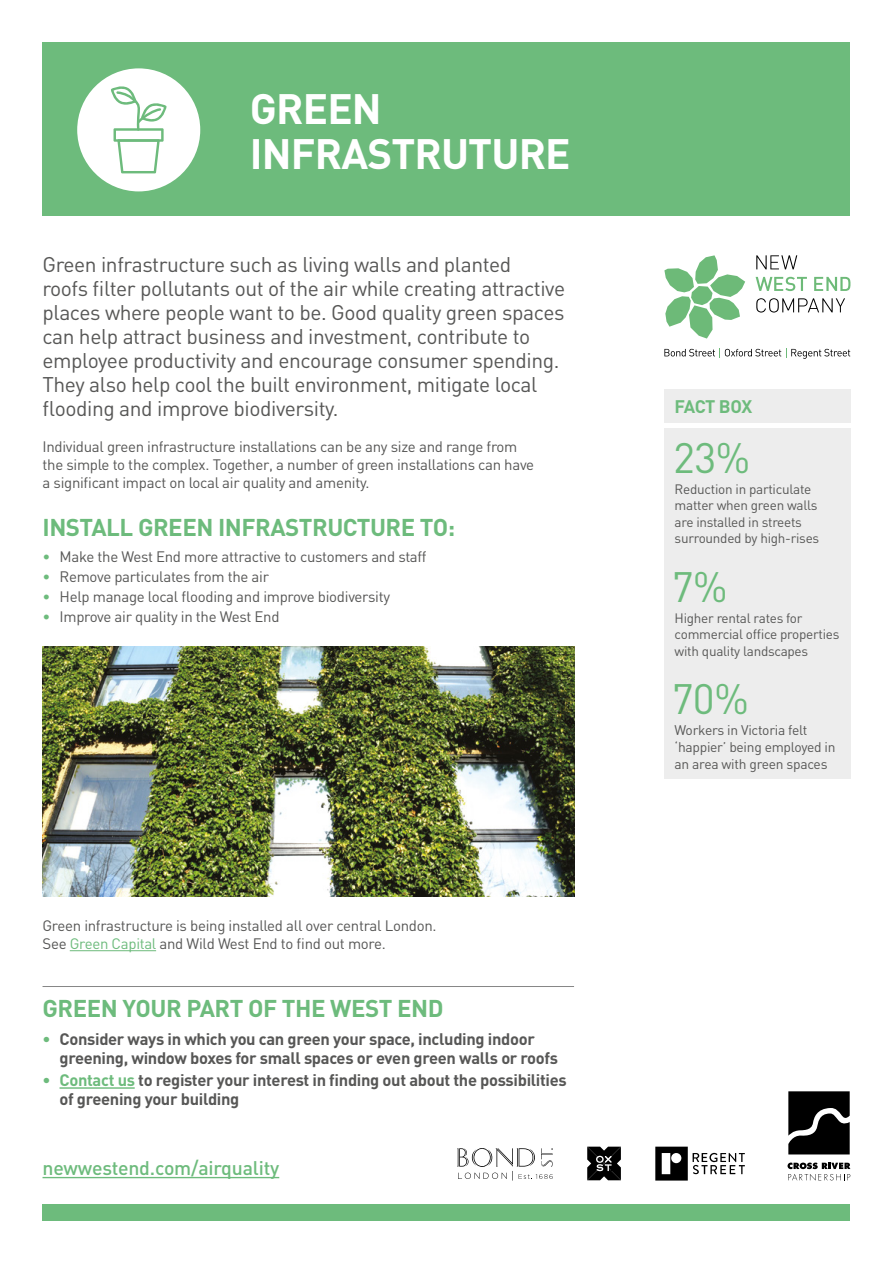
<style>
.page{position:relative;width:893px;height:1263px;background:#fff}
.page>*{position:absolute;margin:0;border:0;box-sizing:border-box;transform-origin:0 0}
.t1{font:700 42px/45px "DIN";letter-spacing:-.02em;color:#fff}
.t2{font:42px "DIN";color:#6dbb7c}
.t3{font:700 24px "DIN";letter-spacing:-.02em;color:#6dbb7c}
.t4{font:21px/24px "DIN";letter-spacing:-.02em;color:#575756}
.t5{font:500 19.5px "DIN";letter-spacing:-.01em;color:#6dbb7c}
.t6{font:700 18px "DIN";letter-spacing:-.03em;color:#6dbb7c}
.t7{font:700 16.5px/19.5px "DIN";letter-spacing:-.02em;color:#575756}
.t8{font:15px/18px "DIN";letter-spacing:-.02em;color:#575756}
.t9{font:13.8px/17px "DIN";letter-spacing:-.02em;color:#575756}
.t10{font:13.5px/16.5px "DIN";letter-spacing:-.02em;color:#575756}
.s1{color:#6dbb7c}
</style>
<div class="page">
<div style="left:43px;top:43px;width:807px;height:173px;background:#6dbb7c"></div>
<div style="left:43px;top:1204px;width:807px;height:16px;background:#6dbb7c"></div>
<svg style="left:457px;top:1148px;width:96px;height:32px"></svg>
<svg style="left:655px;top:1147px;width:90px;height:33px"></svg>
<svg style="left:587px;top:1147px;width:34px;height:33px"></svg>
<svg style="left:787px;top:1162px;width:63px;height:18px"></svg>
<svg style="left:788px;top:1091px;width:62px;height:63px"></svg>
<hr style="left:43px;top:1177px;width:236px;height:1px;background:#6dbb7c">
<svg style="left:756px;top:298px;width:89px;height:15px"></svg>
<svg style="left:756px;top:255px;width:41px;height:14px"></svg>
<svg style="left:756px;top:277px;width:51px;height:14px"></svg>
<svg style="left:814px;top:277px;width:36px;height:14px"></svg>
<svg style="left:664px;top:255px;width:81px;height:84px"></svg>
<svg style="left:664px;top:348px;width:186px;height:11px"></svg>
<div style="left:77px;top:68px;width:123px;height:123px;background:#fff;border-radius:50%"></div>
<svg style="left:111px;top:86px;width:56px;height:87px"></svg>
<hr style="left:70px;top:950px;width:86px;height:1px;background:#6dbb7c">
<hr style="left:43px;top:986px;width:531px;height:1px;background:#878787">
<hr style="left:60px;top:1087px;width:75px;height:2px;background:#6dbb7c">
<div style="left:664px;top:389px;width:186px;height:34px;background:#ededed"></div>
<div style="left:664px;top:428px;width:186px;height:351px;background:#ededed"></div>
<img style="left:43px;top:647px;width:531px;height:249px">
<h1 class="t1" style="left:250px;top:85px;width:322px">GREEN<br>INFRASTRUTURE</h1>
<p class="t4" style="left:43px;top:252px;width:524px">Green infrastructure such as living walls and planted<br>roofs filter pollutants out of the air while creating attractive places where people want to be. Good quality green spaces can help attract business and investment, contribute to employee productivity and encourage consumer spending.<br>They also help cool the built environment, mitigate local flooding and improve biodiversity.</p>
<p class="t8" style="left:43px;top:438px;width:493px">Individual green infrastructure installations can be any size and range from the simple to the complex. Together, a number of green installations can have a significant impact on local air quality and amenity.</p>
<h2 class="t3" style="left:43px;top:511px;width:414px">INSTALL GREEN INFRASTRUCTURE TO:</h2>
<p class="t8" style="left:43px;top:547px;width:386px"><span class="s1">•</span> Make the West End more attractive to customers and staff</p>
<p class="t8" style="left:43px;top:567px;width:228px"><span class="s1">•</span> Remove particulates from the air</p>
<p class="t8" style="left:43px;top:588px;width:349px"><span class="s1">•</span> Help manage local flooding and improve biodiversity</p>
<p class="t8" style="left:43px;top:608px;width:238px"><span class="s1">•</span> Improve air quality in the West End</p>
<p class="t8" style="left:43px;top:916px;width:396px">Green infrastructure is being installed all over central London.<br>See <span class="s1">Green Capital</span> and Wild West End to find out more.</p>
<h2 class="t3" style="left:43px;top:992px;width:402px">GREEN YOUR PART OF THE WEST END</h2>
<p class="t7" style="left:60px;top:1028px;width:500px;text-indent:-17px"><span class="s1">•</span> Consider ways in which you can green your space, including indoor greening, window boxes for small spaces or even green walls or roofs</p>
<p class="t7" style="left:60px;top:1069px;width:509px;text-indent:-17px"><span class="s1">• Contact us</span> to register your interest in finding out about the possibilities of greening your building</p>
<h3 class="t5" style="left:43px;top:1155px;width:238px">newwestend.com/airquality</h3>
<p class="t6" style="left:675px;top:394px;width:79px">FACT BOX</p>
<h1 class="t2" style="left:673px;top:432px;width:79px">23%</h1>
<p class="t10" style="left:675px;top:480px;width:146px">Reduction in particulate matter when green walls are installed in streets surrounded by high-rises</p>
<h1 class="t2" style="left:672px;top:560px;width:58px">7%</h1>
<p class="t10" style="left:675px;top:609px;width:166px">Higher rental rates for commercial office properties with quality landscapes</p>
<h1 class="t2" style="left:672px;top:673px;width:79px">70%</h1>
<p class="t9" style="left:675px;top:721px;width:162px">Workers in Victoria felt ‘happier’ being employed in an area with green spaces</p>
</div>
